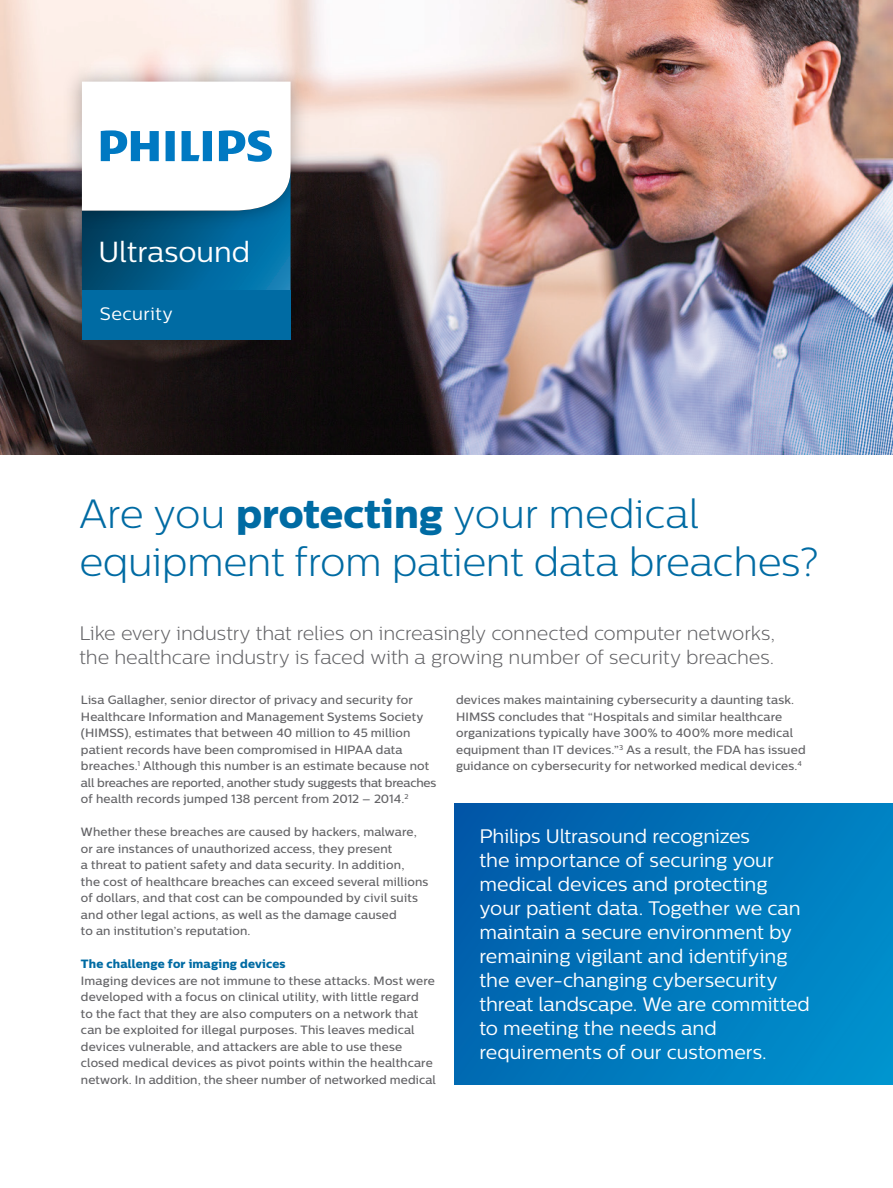
<style>
.page{position:relative;width:893px;height:1188px;background:#fff}
.page>*{position:absolute;margin:0;border:0;box-sizing:border-box;transform-origin:0 0}
.t1{font:300 40.5px/48px "Centrale Sans";letter-spacing:-.01em;color:#006ba3}
.t2{font:28.95px "Centrale Sans";color:#fff}
.t3{font:19.5px/24px "Centrale Sans";letter-spacing:-.005em;color:#fff}
.t4{font:300 19.5px/24px "Centrale Sans";letter-spacing:-.005em;color:#636366}
.t5{font:18px "Centrale Sans";letter-spacing:.025em;color:#fff}
.t6{font:500 12px/16.5px "Centrale Sans";letter-spacing:.01em;color:#636366}
.t7{font:12px "Centrale Sans X Bold";letter-spacing:.01em;color:#006ba3}
.s1{font-family:"Centrale Sans X Bold";font-weight:400}
</style>
<div class="page">
<img style="left:0;top:0;width:893px;height:455px">
<div style="left:454px;top:804px;width:439px;height:280px;background:linear-gradient(to right,#015fac,#008dca)"></div>
<img style="left:56px;top:238px;width:261px;height:26px">
<img style="left:56px;top:264px;width:261px;height:102px">
<div style="left:82px;top:290px;width:209px;height:49px;background:#006ba3"></div>
<img style="left:56px;top:56px;width:261px;height:182px">
<svg style="left:82px;top:82px;width:209px;height:208px"></svg>
<h2 class="t2" style="left:98px;top:236px;width:153px">Ultrasound</h2>
<h3 class="t5" style="left:100px;top:303px;width:74px">Security</h3>
<h1 class="t1" style="left:79px;top:489px;width:741px">Are you <span class="s1">protecting</span> your medical equipment from patient data breaches?</h1>
<h3 class="t4" style="left:79px;top:621px;width:697px">Like every industry that relies on increasingly connected computer networks, the healthcare industry is faced with a growing number of security breaches.</h3>
<p class="t6" style="left:81px;top:692px;width:357px">Lisa Gallagher, senior director of privacy and security for Healthcare Information and Management Systems Society (HIMSS), estimates that between 40 million to 45 million patient records have been compromised in HIPAA data breaches.<sup>1</sup> Although this number is an estimate because not all breaches are reported, another study suggests that breaches of health records jumped 138 percent from 2012 – 2014.<sup>2</sup></p>
<p class="t6" style="left:81px;top:824px;width:349px">Whether these breaches are caused by hackers, malware, or are instances of unauthorized access, they present<br>a threat to patient safety and data security. In addition,<br>the cost of healthcare breaches can exceed several millions of dollars, and that cost can be compounded by civil suits and other legal actions, as well as the damage caused<br>to an institution’s reputation.</p>
<p class="t7" style="left:81px;top:956px;width:206px">The challenge for imaging devices</p>
<p class="t6" style="left:81px;top:972px;width:356px">Imaging devices are not immune to these attacks. Most were developed with a focus on clinical utility, with little regard<br>to the fact that they are also computers on a network that can be exploited for illegal purposes. This leaves medical devices vulnerable, and attackers are able to use these closed medical devices as pivot points within the healthcare network. In addition, the sheer number of networked medical</p>
<p class="t6" style="left:456px;top:692px;width:351px">devices makes maintaining cybersecurity a daunting task.<br>HIMSS concludes that “Hospitals and similar healthcare organizations typically have 300% to 400% more medical equipment than IT devices.”<sup>3</sup> As a result, the FDA has issued guidance on cybersecurity for networked medical devices.<sup>4</sup></p>
<p class="t3" style="left:479px;top:824px;width:332px">Philips Ultrasound recognizes<br>the importance of securing your medical devices and protecting your patient data. Together we can maintain a secure environment by remaining vigilant and identifying the ever-changing cybersecurity threat landscape. We are committed to meeting the needs and requirements of our customers.</p>
</div>
